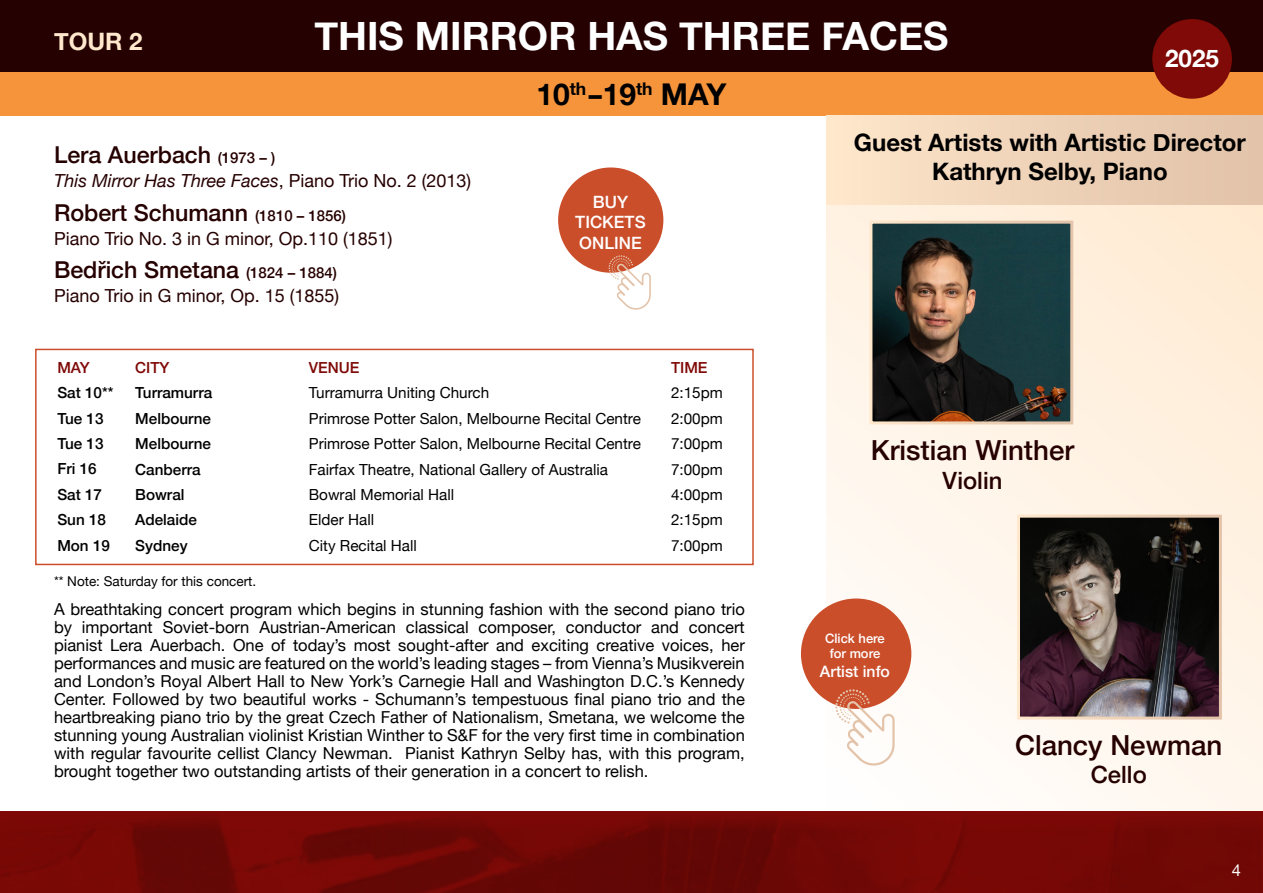
<style>
.page{position:relative;width:1263px;height:893px;background:#fff}
.page>*{position:absolute;margin:0;border:0;box-sizing:border-box;transform-origin:0 0}
.t1{font:700 39px "Helvetica Neue";color:#fff}
.t2{font:700 30px "Helvetica Neue";color:#000}
.t3{font:500 27.6px "Helvetica Neue";color:#260101}
.t4{font:700 24.15px "Helvetica Neue";color:#fff}
.t5{font:700 24px/28.8px "Helvetica Neue";color:#000;text-align:center}
.t6{font:700 24px "Helvetica Neue";color:#ffe8cc}
.t7{font:500 23.85px "Helvetica Neue";color:#260101}
.t8{font:500 23.25px "Helvetica Neue";color:#260101}
.t9{font:18px "Helvetica Neue";color:#260101}
.t10{font:italic 18px "Helvetica Neue";color:#260101}
.t11{font:500 16.95px/20.4px "Helvetica Neue";color:#fff;text-align:center}
.t12{font:16.5px/18px "Helvetica Neue";color:#000;text-align:justify}
.t13{font:16.5px "Helvetica Neue";color:#fff}
.t14{font:500 15.75px "Helvetica Neue";color:#fff}
.t15{font:15.3px/25.3px "Helvetica Neue";color:#000}
.t16{font:500 15.3px/25.3px "Helvetica Neue";color:#000}
.t17{font:500 15.3px "Helvetica Neue";color:#7f0a07}
.t18{font:13.5px "Helvetica Neue";color:#000}
.t19{font:500 13.05px/15.6px "Helvetica Neue";color:#fff;text-align:center}
.s1{font-size:15px}
.s2{font-style:normal}
</style>
<div class="page">
<div style="left:35px;top:349px;width:719px;height:216px;border:2px solid #cb4e2b"></div>
<svg style="left:826px;top:204px;width:437px;height:607px;fill:#fff5e9"></svg>
<div style="left:0;top:71px;width:1263px;height:44px;background:#f6943b"></div>
<div style="left:0;top:0;width:1263px;height:71px;background:#260101"></div>
<img style="left:0;top:812px;width:1263px;height:81px">
<div style="left:826px;top:115px;width:437px;height:89px;background:linear-gradient(to right,#fde6ca,#e0c1a7)"></div>
<div style="left:1152px;top:19px;width:80px;height:80px;background:#7f0a07;border-radius:50%"></div>
<div style="left:801px;top:598px;width:110px;height:111px;background:#cb4e2b;border-radius:50%"></div>
<svg style="left:835px;top:689px;width:60px;height:77px"></svg>
<img style="left:1021px;top:519px;width:197px;height:196px">
<div style="left:1017px;top:515px;width:205px;height:204px;border:3px solid #fff"></div>
<img style="left:873px;top:225px;width:196px;height:195px">
<div style="left:869px;top:221px;width:204px;height:203px;border:3px solid #fff"></div>
<div style="left:558px;top:167px;width:105px;height:106px;background:#cb4e2b;border-radius:50%"></div>
<svg style="left:608px;top:255px;width:43px;height:55px"></svg>
<h3 class="t6" style="left:54px;top:23px;width:90px">TOUR 2</h3>
<h1 class="t1" style="left:314px;top:5px;width:636px">THIS MIRROR HAS THREE FACES</h1>
<h2 class="t2" style="left:536px;top:71px;width:192px">10<sup>th</sup>-19<sup>th</sup> MAY</h2>
<h3 class="t4" style="left:1165px;top:40px;width:55px">2025</h3>
<h3 class="t8" style="left:54px;top:136px;width:223px">Lera Auerbach <span class="s1">(1973 – )</span></h3>
<p class="t10" style="left:54px;top:168px;width:419px">This Mirror Has Three Faces<span class="s2">, Piano Trio No. 2 (2013)</span></p>
<h3 class="t8" style="left:54px;top:194px;width:294px">Robert Schumann <span class="s1">(1810 – 1856)</span></h3>
<p class="t9" style="left:54px;top:225px;width:340px">Piano Trio No. 3 in G minor, Op.110 (1851)</p>
<h3 class="t8" style="left:54px;top:251px;width:284px">Bedřich Smetana <span class="s1">(1824 – 1884)</span></h3>
<p class="t9" style="left:54px;top:283px;width:287px">Piano Trio in G minor, Op. 15 (1855)</p>
<p class="t11" style="left:575px;top:190px;width:72px">BUY<br>TICKETS<br>ONLINE</p>
<p class="t17" style="left:57px;top:355px;width:34px">MAY</p>
<p class="t16" style="left:57px;top:379px;width:57px">Sat 10**<br>Tue 13<br>Tue 13<br>Fri 16<br>Sat 17<br>Sun 18<br>Mon 19</p>
<p class="t17" style="left:135px;top:355px;width:36px">CITY</p>
<p class="t16" style="left:135px;top:379px;width:78px">Turramurra<br>Melbourne<br>Melbourne<br>Canberra<br>Bowral<br>Adelaide<br>Sydney</p>
<p class="t18" style="left:54px;top:571px;width:204px">** Note: Saturday for this concert.</p>
<p class="t17" style="left:309px;top:355px;width:52px">VENUE</p>
<p class="t15" style="left:309px;top:381px;width:334px">Turramurra Uniting Church<br>Primrose Potter Salon, Melbourne Recital Centre<br>Primrose Potter Salon, Melbourne Recital Centre<br>Fairfax Theatre, National Gallery of Australia<br>Bowral Memorial Hall<br>Elder Hall<br>City Recital Hall</p>
<p class="t17" style="left:671px;top:355px;width:38px">TIME</p>
<p class="t15" style="left:671px;top:381px;width:53px;text-align:justify">2:15pm 2:00pm 7:00pm 7:00pm 4:00pm 2:15pm 7:00pm</p>
<p class="t12" style="left:54px;top:601px;width:692px">A breathtaking concert program which begins in stunning fashion with the second piano trio by important Soviet-born Austrian-American classical composer, conductor and concert pianist Lera Auerbach. One of today’s most sought-after and exciting creative voices, her performances and music are featured on the world’s leading stages – from Vienna’s Musikverein and London’s Royal Albert Hall to New York’s Carnegie Hall and Washington D.C.’s Kennedy Center. Followed by two beautiful works - Schumann’s tempestuous final piano trio and the heartbreaking piano trio by the great Czech Father of Nationalism, Smetana, we welcome the stunning young Australian violinist Kristian Winther to S&amp;F for the very first time in combination with regular favourite cellist Clancy Newman. Pianist Kathryn Selby has, with this program, brought together two outstanding artists of their generation in a concert to relish.</p>
<h3 class="t5" style="left:854px;top:129px;width:393px">Guest Artists with Artistic Director<br>Kathryn Selby, Piano</h3>
<h3 class="t3" style="left:871px;top:428px;width:205px">Kristian Winther</h3>
<h3 class="t7" style="left:943px;top:461px;width:61px">Violin</h3>
<p class="t19" style="left:825px;top:629px;width:61px">Click here for more</p>
<p class="t14" style="left:820px;top:659px;width:72px">Artist info</p>
<h3 class="t3" style="left:1015px;top:723px;width:209px">Clancy Newman</h3>
<h3 class="t7" style="left:1091px;top:755px;width:57px">Cello</h3>
<p class="t13" style="left:1232px;top:858px;width:11px">4</p>
</div>
